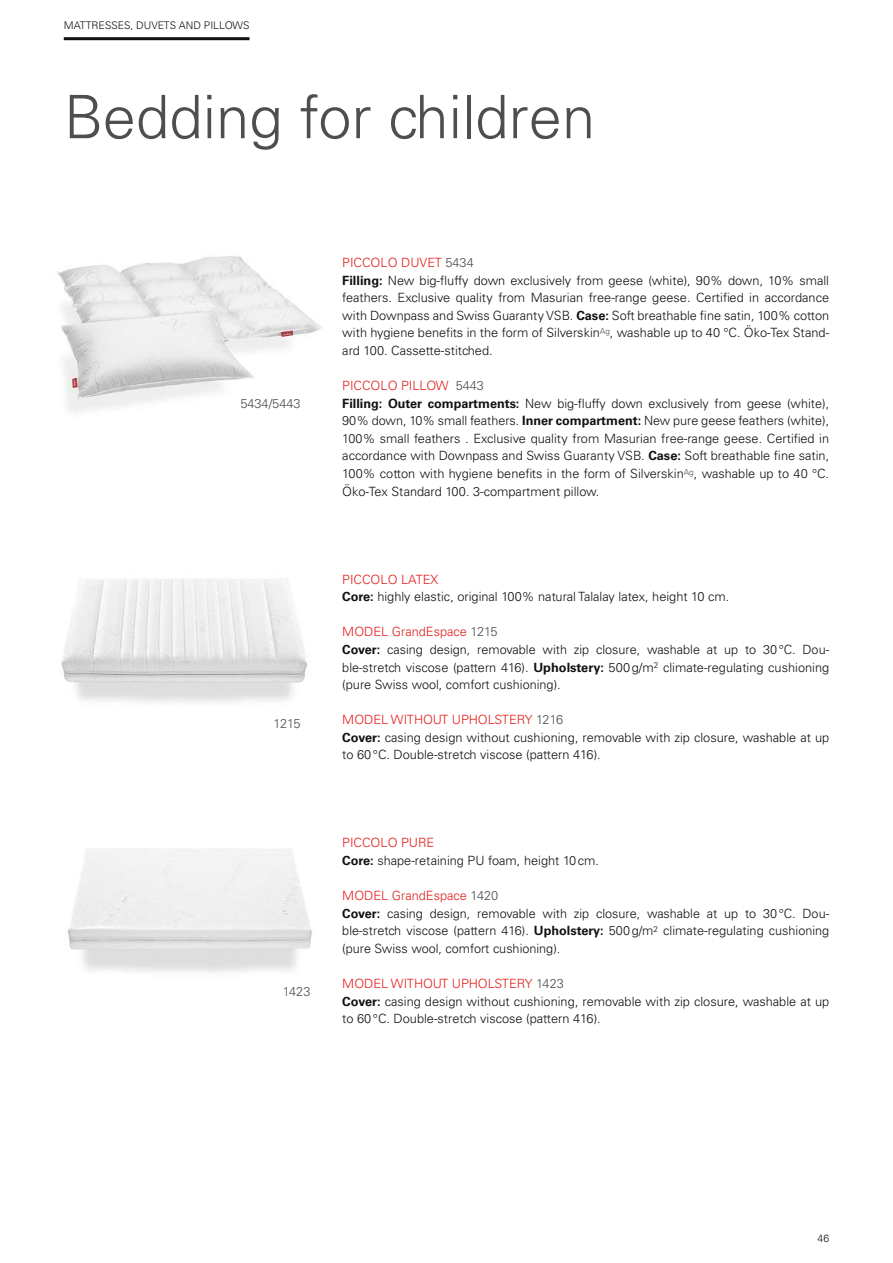
<style>
.page{position:relative;width:893px;height:1263px;background:#fff}
.page>*{position:absolute;margin:0;border:0;box-sizing:border-box;transform-origin:0 0}
.t1{font:300 60px "Univers LT Std";color:#4d4f4e}
.t2{font:300 12.75px/17.5px "Univers LT Std";color:#11110f}
.t3{font:300 12.75px "Univers LT Std";color:#4d4f4e}
.t4{font:300 10.5px "Univers LT Std";color:#11110f}
.s1{color:#e21d18}
.s2{color:#4d4f4e}
.s3{font-weight:700}
</style>
<div class="page">
<img style="left:61px;top:578px;width:247px;height:124px">
<img style="left:57px;top:256px;width:265px;height:157px">
<hr style="left:64px;top:37px;width:185px;height:3px;background:#11110f">
<p class="t4" style="left:64px;top:21px;width:187px">MATTRESSES, DUVETS AND PILLOWS</p>
<h1 class="t1" style="left:64px;top:94px;width:533px">Bedding for children</h1>
<p class="t3" style="left:240px;top:398px;width:62px">5434/5443</p>
<p class="t3" style="left:274px;top:719px;width:29px">1215</p>
<p class="t3" style="left:283px;top:987px;width:29px">1423</p>
<p class="t2" style="left:342px;top:255px;width:488px"><span class="s1">PICCOLO DUVET</span> <span class="s2">5434<br></span><span class="s3">Filling:</span> New big-fluffy down exclusively from geese (white), 90% down, 10% small feathers. Exclusive quality from Masurian free-range geese. Certified in accordance with Downpass and Swiss Guaranty VSB. <span class="s3">Case:</span> Soft breathable fine satin, 100% cotton with hygiene benefits in the form of Silverskin<sup>Ag</sup>, washable up to 40 °C. Öko-Tex Stand&shy;ard 100. Cassette-stitched.</p>
<p class="t2" style="left:342px;top:378px;width:488px"><span class="s1">PICCOLO PILLOW</span> <span class="s2">5443<br></span><span class="s3">Filling: Outer compartments:</span> New big-fluffy down exclusively from geese (white), 90% down, 10% small feathers. <span class="s3">Inner compartment:</span> New pure geese feathers (white), 100% small feathers . Exclusive quality from Masurian free-range geese. Certified in accordance with Downpass and Swiss Guaranty VSB. <span class="s3">Case:</span> Soft breathable fine satin, 100% cotton with hygiene benefits in the form of Silverskin<sup>Ag</sup>, washable up to 40 °C.<br>Öko-Tex Standard 100. 3-compartment pillow.</p>
<p class="t2" style="left:342px;top:572px;width:388px"><span class="s1">PICCOLO LATEX<br></span><span class="s3">Core:</span> highly elastic, original 100% natural Talalay latex, height 10 cm.</p>
<p class="t2" style="left:342px;top:624px;width:488px"><span class="s1">MODEL GrandEspace</span> <span class="s2">1215<br></span><span class="s3">Cover:</span> casing design, removable with zip closure, washable at up to 30°C. Dou&shy;ble-stretch viscose (pattern 416). <span class="s3">Upholstery:</span> 500g/m<sup>2</sup> climate-regulating cushioning (pure Swiss wool, comfort cushioning).</p>
<p class="t2" style="left:342px;top:712px;width:488px"><span class="s1">MODEL WITHOUT UPHOLSTERY</span> <span class="s2">1216<br></span><span class="s3">Cover:</span> casing design without cushioning, removable with zip closure, washable at up to 60°C. Double-stretch viscose (pattern 416).</p>
<p class="t2" style="left:342px;top:835px;width:258px"><span class="s1">PICCOLO PURE<br></span><span class="s3">Core:</span> shape-retaining PU foam, height 10cm.</p>
<p class="t2" style="left:342px;top:888px;width:488px"><span class="s1">MODEL GrandEspace</span> <span class="s2">1420<br></span><span class="s3">Cover:</span> casing design, removable with zip closure, washable at up to 30°C. Dou&shy;ble-stretch viscose (pattern 416). <span class="s3">Upholstery:</span> 500g/m<sup>2</sup> climate-regulating cushioning (pure Swiss wool, comfort cushioning).</p>
<p class="t2" style="left:342px;top:976px;width:488px"><span class="s1">MODEL WITHOUT UPHOLSTERY</span> <span class="s2">1423<br></span><span class="s3">Cover:</span> casing design without cushioning, removable with zip closure, washable at up to 60°C. Double-stretch viscose (pattern 416).</p>
<p class="t4" style="left:817px;top:1234px;width:13px">46</p>
</div>
